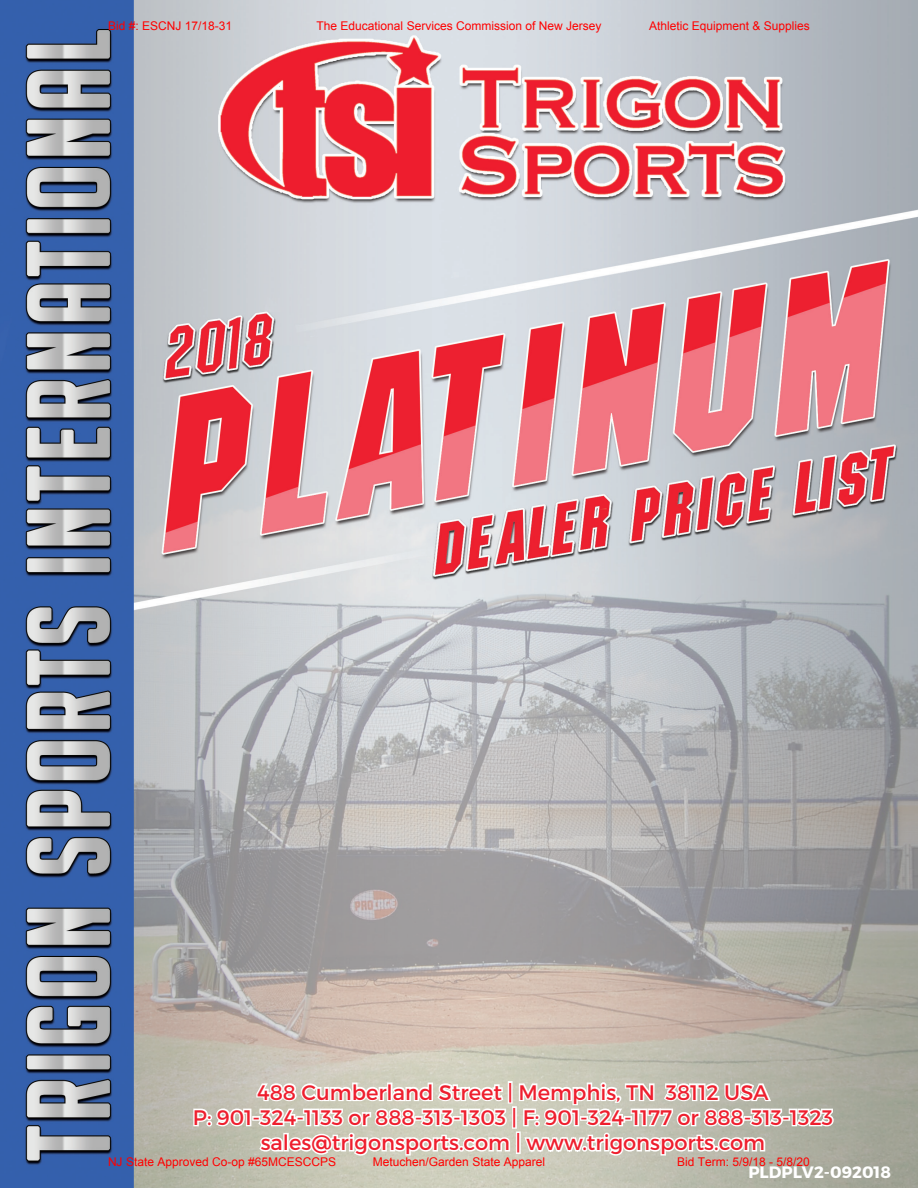
<style>
.page{position:relative;width:918px;height:1188px;background:#fff}
.page>*{position:absolute;margin:0;border:0;box-sizing:border-box;transform-origin:0 0}
.t1{font:21px/25.2px "Montserrat";color:#ee1f2e;text-align:center}
.t2{font:900 16.5px "Montserrat";color:#ee1b2c}
.t3{font:700 16.5px "Montserrat";color:#fff}
.t4{font:12px "Arial";color:#f00}
</style>
<div class="page">
<img style="left:0;top:0;width:918px;height:1188px">
<svg style="left:192px;top:1076px;width:643px;height:95px"></svg>
<p class="t4" style="left:108px;top:18px;width:126px">Bid #: ESCNJ 17/18-31</p>
<p class="t4" style="left:317px;top:18px;width:286px">The Educational Services Commission of New Jersey</p>
<p class="t4" style="left:649px;top:18px;width:162px">Athletic Equipment &amp; Supplies</p>
<h1 class="t1" style="left:193px;top:1079px;width:642px">488 Cumberland Street | Memphis, TN 38112 USA<br>P: 901-324-1133 or 888-313-1303 | F: 901-324-1177 or 888-313-1323 sales@trigonsports.com | www.trigonsports.com</h1>
<h2 class="t3" style="left:748px;top:1162px;width:144px">PLDPLV2-092018</h2>
<h2 class="t2" style="left:606px;top:1145px;width:204px">www.trigonsports.com</h2>
<p class="t4" style="left:108px;top:1154px;width:230px">NJ State Approved Co-op #65MCESCCPS</p>
<p class="t4" style="left:373px;top:1154px;width:174px">Metuchen/Garden State Apparel</p>
<p class="t4" style="left:677px;top:1154px;width:134px">Bid Term: 5/9/18 - 5/8/20</p>
</div>
